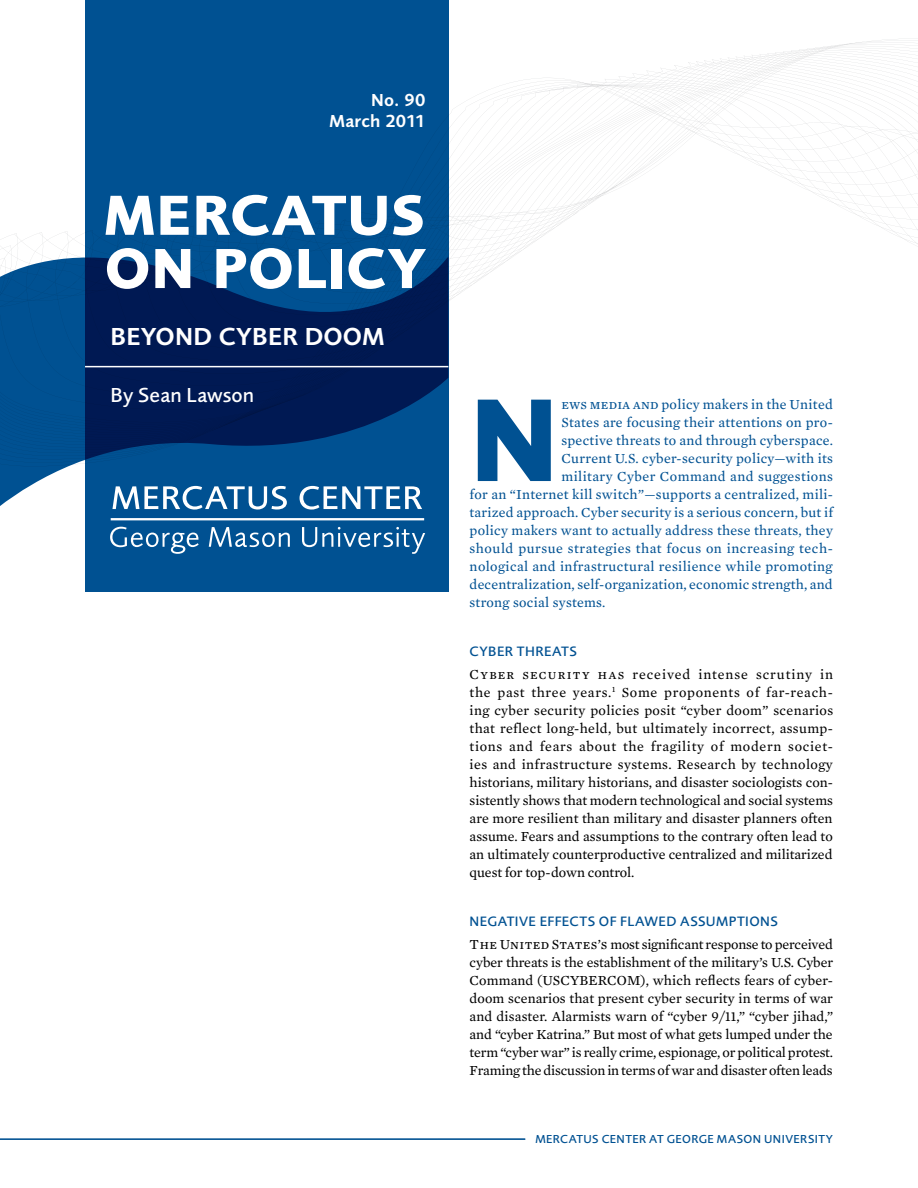
<style>
.page{position:relative;width:918px;height:1188px;background:#fff}
.page>*{position:absolute;margin:0;border:0;box-sizing:border-box;transform-origin:0 0}
.t1{font:700 122.1px "Foundry Sans";color:#005192}
.t2{font:700 58.5px/53.2px "Foundry Sans";letter-spacing:.015em;color:#fff}
.t3{font:600 25.5px "Foundry Sans";letter-spacing:.01em;color:#fff}
.t4{font:500 21px "Foundry Sans";letter-spacing:.005em;color:#fff}
.t5{font:600 18px/21px "Foundry Sans";letter-spacing:.005em;color:#fff;text-align:right}
.t6{font:14.1px/18px "Mercury Text G2";letter-spacing:-.01em;color:#000;text-align:justify}
.t7{font:14.1px "Mercury Text G2";letter-spacing:.02em;color:#005192}
.t8{font:14.1px "Mercury Text G2";letter-spacing:.04em;color:#005192}
.t9{font:500 14.1px "Foundry Sans";letter-spacing:.035em;color:#005192}
.t10{font:500 12px "Foundry Sans";letter-spacing:.035em;color:#005192}
.s1{font-family:"Mercury Text G2 Roman SC"}
</style>
<div class="page">
<svg style="left:0;top:78px;width:918px;height:389px"></svg>
<svg style="left:0;top:255px;width:85px;height:251px;background:#22689f"></svg>
<svg style="left:85px;top:0;width:363px;height:592px;background:#004281"></svg>
<hr style="left:85px;top:366px;width:363px;height:1px;background:#fff">
<hr style="left:0;top:1139px;width:525px;height:1px;background:#005192">
<svg style="left:112px;top:486px;width:175px;height:24px"></svg>
<svg style="left:300px;top:486px;width:122px;height:24px"></svg>
<svg style="left:110px;top:527px;width:89px;height:27px;background:#3474a8"></svg>
<svg style="left:209px;top:527px;width:81px;height:20px"></svg>
<svg style="left:302px;top:527px;width:123px;height:27px;background:#2c6fa4"></svg>
<hr style="left:111px;top:518px;width:313px;height:2px;background:#fff">
<p class="t5" style="left:329px;top:91px;width:98px">NO. 90<br>MARCH 2011</p>
<h2 class="t2" style="left:105px;top:191px;width:323px">MERCATUS<br>ON POLICY</h2>
<h3 class="t3" style="left:111px;top:324px;width:275px">BEYOND CYBER DOOM</h3>
<h3 class="t4" style="left:111px;top:385px;width:145px">BY SEAN LAWSON</h3>
<h1 class="t1" style="left:470px;top:382px;width:91px">N</h1>
<p class="t7" style="left:561px;top:396px;width:273px"><span class="s1">ews media and</span> policy makers in the United</p>
<p class="t7" style="left:561px;top:414px;width:273px">States are focusing their attentions on pro-</p>
<p class="t7" style="left:561px;top:432px;width:273px">spective threats to and through cyberspace.</p>
<p class="t7" style="left:561px;top:450px;width:273px">Current U.S. cyber-security policy—with its</p>
<p class="t7" style="left:561px;top:468px;width:273px">military Cyber Command and suggestions</p>
<p class="t7" style="left:470px;top:486px;width:365px">for an “Internet kill switch”—supports a centralized, mili-</p>
<p class="t7" style="left:470px;top:504px;width:365px">tarized approach. Cyber security is a serious concern, but if</p>
<p class="t7" style="left:470px;top:522px;width:365px">policy makers want to actually address these threats, they</p>
<p class="t8" style="left:470px;top:540px;width:365px">should pursue strategies that focus on increasing tech-</p>
<p class="t7" style="left:470px;top:558px;width:365px">nological and infrastructural resilience while promoting</p>
<p class="t7" style="left:470px;top:576px;width:365px">decentralization, self-organization, economic strength, and</p>
<p class="t7" style="left:470px;top:594px;width:137px">strong social systems.</p>
<p class="t9" style="left:470px;top:644px;width:20px">CYBER</p>
<p class="t9" style="left:517px;top:644px;width:28px">THREATS</p>
<p class="t6" style="left:470px;top:665px;width:365px"><span class="s1">Cyber security has</span> received intense scrutiny in the past three years.<sup>1</sup> Some proponents of far-reach&shy;ing cyber security policies posit “cyber doom” scenarios that reflect long-held, but ultimately incorrect, assump&shy;tions and fears about the fragility of modern societ&shy;ies and infrastructure systems. Research by technology historians, military historians, and disaster sociologists con&shy;sistently shows that modern technological and social systems are more resilient than military and disaster planners often assume. Fears and assumptions to the contrary often lead to an ultimately counterproductive centralized and militarized quest for top-down control.</p>
<p class="t9" style="left:470px;top:914px;width:19px">NEGATI</p>
<p class="t9" style="left:519px;top:914px;width:52px">VE EFFECTS</p>
<p class="t9" style="left:599px;top:914px;width:102px">OF FLAWED ASSUMPTIONS</p>
<p class="t6" style="left:470px;top:935px;width:365px"><span class="s1">The United States’s</span> most significant response to perceived cyber threats is the establishment of the military’s U.S. Cyber Command (USCYBERCOM), which reflects fears of cyber&shy;doom scenarios that present cyber security in terms of war and disaster. Alarmists warn of “cyber 9/11,” “cyber jihad,” and “cyber Katrina.” But most of what gets lumped under the term “cyber war” is really crime, espionage, or political protest.<br>Framing the discussion in terms of war and disaster often leads</p>
<p class="t10" style="left:535px;top:1133px;width:299px">MERCATUS CENTER AT GEORGE MASON UNIVERSITY</p>
</div>
